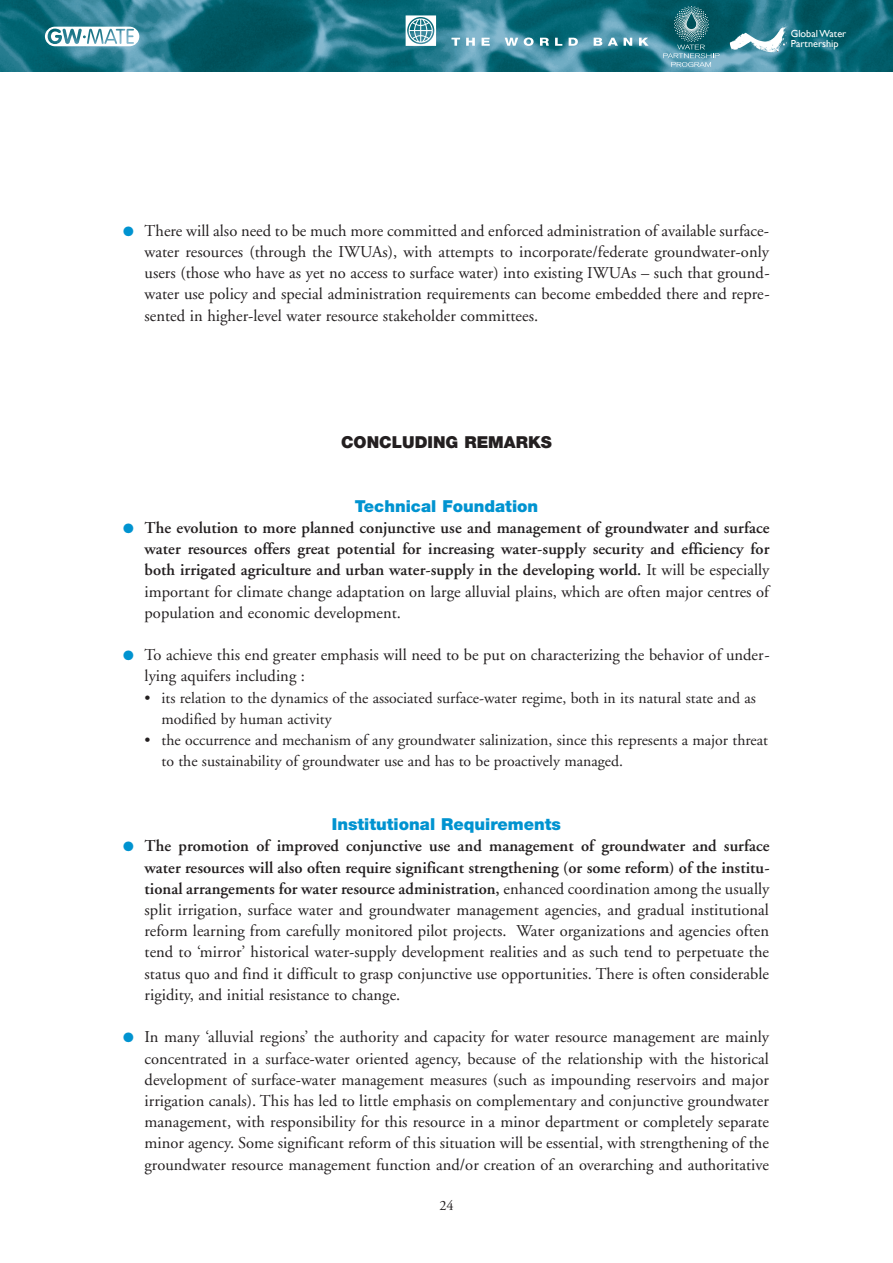
<style>
.page{position:relative;width:893px;height:1263px;background:#fff}
.page>*{position:absolute;margin:0;border:0;box-sizing:border-box;transform-origin:0 0}
.t1{font:16.5px/21.1px "Adobe Garamond";color:#231f20;text-align:justify}
.t2{font:600 16.5px/21.1px "Adobe Garamond";color:#231f20;text-align:justify}
.t3{font:900 16.5px "Helvetica Neue";color:#0093d0}
.t4{font:900 16.5px "Helvetica Neue";color:#231f20}
.t5{font:15.75px/21.3px "Adobe Garamond";color:#231f20}
.t6{font:14.25px "Adobe Garamond";color:#231f20}
.t7{font:10.2px/10.2px "Gill Sans";color:#fff}
.s1{color:#0093d0}
.s2{font-weight:400}
.s3{font-weight:600}
</style>
<div class="page">
<img style="left:0;top:0;width:893px;height:72px">
<svg style="left:406px;top:15px;width:30px;height:31px"></svg>
<svg style="left:451px;top:38px;width:9px;height:8px"></svg>
<svg style="left:466px;top:38px;width:9px;height:8px"></svg>
<svg style="left:482px;top:38px;width:8px;height:8px"></svg>
<svg style="left:505px;top:38px;width:13px;height:8px"></svg>
<svg style="left:524px;top:38px;width:10px;height:8px"></svg>
<svg style="left:540px;top:38px;width:9px;height:8px"></svg>
<svg style="left:555px;top:38px;width:7px;height:8px"></svg>
<svg style="left:569px;top:38px;width:9px;height:8px"></svg>
<svg style="left:594px;top:38px;width:8px;height:8px"></svg>
<svg style="left:608px;top:38px;width:10px;height:8px"></svg>
<svg style="left:624px;top:38px;width:8px;height:8px"></svg>
<svg style="left:639px;top:38px;width:10px;height:8px"></svg>
<svg style="left:45px;top:27px;width:94px;height:19px"></svg>
<svg style="left:663px;top:6px;width:57px;height:61px;background:#3a7f8b"></svg>
<svg style="left:737px;top:34px;width:6px;height:4px"></svg>
<svg style="left:750px;top:25px;width:38px;height:28px"></svg>
<p class="t7" style="left:791px;top:28px;width:57px">Global Water<br>Partnership</p>
<p class="t1" style="left:145px;top:220px;width:627px;text-indent:-21px"><span class="s1">●</span> There will also need to be much more committed and enforced administration of available surface&shy;water resources (through the IWUAs), with attempts to incorporate/federate groundwater-only users (those who have as yet no access to surface water) into existing IWUAs – such that ground&shy;water use policy and special administration requirements can become embedded there and repre&shy;sented in higher-level water resource stakeholder committees.</p>
<p class="t4" style="left:341px;top:432px;width:212px">CONCLUDING REMARKS</p>
<p class="t3" style="left:355px;top:496px;width:185px">Technical Foundation</p>
<p class="t2" style="left:145px;top:517px;width:626px;text-indent:-21px"><span class="s1">●</span> The evolution to more planned conjunctive use and management of groundwater and surface water resources offers great potential for increasing water-supply security and efficiency for both irrigated agriculture and urban water-supply in the developing world. <span class="s2">It will be especially important for climate change adaptation on large alluvial plains, which are often major centres of population and economic development.</span></p>
<p class="t1" style="left:145px;top:645px;width:627px;text-indent:-21px"><span class="s1">●</span> To achieve this end greater emphasis will need to be put on characterizing the behavior of under&shy;lying aquifers including :</p>
<p class="t5" style="left:162px;top:687px;width:596px;text-indent:-17px">• its relation to the dynamics of the associated surface-water regime, both in its natural state and as modified by human activity</p>
<p class="t5" style="left:162px;top:730px;width:608px;text-indent:-17px">• the occurrence and mechanism of any groundwater salinization, since this represents a major threat to the sustainability of groundwater use and has to be proactively managed.</p>
<p class="t3" style="left:332px;top:814px;width:231px">Institutional Requirements</p>
<p class="t1" style="left:145px;top:836px;width:627px;text-indent:-21px"><span class="s1">●</span> <span class="s3">The promotion of improved conjunctive use and management of groundwater and surface water resources will also often require significant strengthening (or some reform) of the institu&shy;tional arrangements for water resource administration,</span> enhanced coordination among the usually split irrigation, surface water and groundwater management agencies, and gradual institutional reform learning from carefully monitored pilot projects. Water organizations and agencies often tend to ‘mirror’ historical water-supply development realities and as such tend to perpetuate the status quo and find it difficult to grasp conjunctive use opportunities. There is often considerable rigidity, and initial resistance to change.</p>
<p class="t1" style="left:145px;top:1027px;width:626px;text-indent:-21px"><span class="s1">●</span> In many ‘alluvial regions’ the authority and capacity for water resource management are mainly concentrated in a surface-water oriented agency, because of the relationship with the historical development of surface-water management measures (such as impounding reservoirs and major irrigation canals). This has led to little emphasis on complementary and conjunctive groundwater management, with responsibility for this resource in a minor department or completely separate minor agency. Some significant reform of this situation will be essential, with strengthening of the groundwater resource management function and/or creation of an overarching and authoritative</p>
<p class="t6" style="left:439px;top:1197px;width:16px">24</p>
</div>
